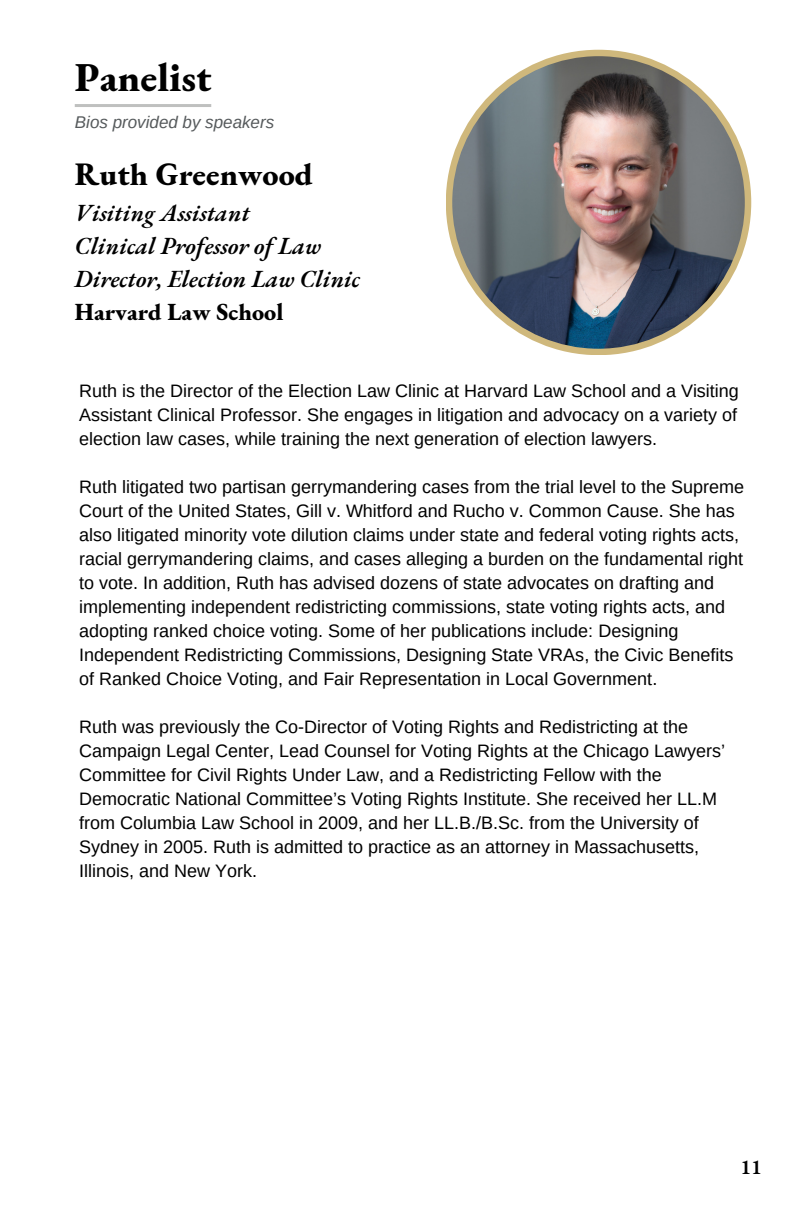
<style>
.page{position:relative;width:792px;height:1224px;background:#fff}
.page>*{position:absolute;margin:0;border:0;box-sizing:border-box;transform-origin:0 0}
.t1{font:800 40px "EB Garamond";color:#000}
.t2{font:800 32px "EB Garamond";color:#000}
.t3{font:italic 600 24px "EB Garamond";color:#000}
.t4{font:800 24px "EB Garamond";color:#000}
.t5{font:600 20.8px "EB Garamond";color:#000}
.t6{font:18px/24px "Arimo";color:#000}
.t7{font:italic 17px "Arimo";color:#565a5c}
</style>
<div class="page">
<div style="left:446px;top:50px;width:305px;height:305px;background:#cfb87c;border-radius:50%"></div>
<img style="left:452px;top:56px;width:293px;height:293px;border-radius:50%">
<hr style="left:75px;top:104px;width:136px;height:3px;background:#a2a4a3">
<p class="t1" style="left:75px;top:50px;width:138px">Panelist</p>
<p class="t7" style="left:75px;top:112px;width:201px">Bios provided by speakers</p>
<p class="t2" style="left:75px;top:153px;width:239px">Ruth Greenwood</p>
<p class="t3" style="left:75px;top:197px;width:176px">Visiting Assistant</p>
<p class="t3" style="left:75px;top:230px;width:248px">Clinical Professor of Law</p>
<p class="t3" style="left:75px;top:263px;width:287px">Director, Election Law Clinic</p>
<p class="t4" style="left:75px;top:296px;width:210px">Harvard Law School</p>
<p class="t6" style="left:79px;top:379px;width:661px;text-align:justify">Ruth is the Director of the Election Law Clinic at Harvard Law School and a Visiting Assistant Clinical Professor. She engages in litigation and advocacy on a variety of election law cases, while training the next generation of election lawyers.</p>
<p class="t6" style="left:79px;top:475px;width:666px">Ruth litigated two partisan gerrymandering cases from the trial level to the Supreme Court of the United States, Gill v. Whitford and Rucho v. Common Cause. She has also litigated minority vote dilution claims under state and federal voting rights acts, racial gerrymandering claims, and cases alleging a burden on the fundamental right to vote. In addition, Ruth has advised dozens of state advocates on drafting and implementing independent redistricting commissions, state voting rights acts, and adopting ranked choice voting. Some of her publications include: Designing Independent Redistricting Commissions, Designing State VRAs, the Civic Benefits of Ranked Choice Voting, and Fair Representation in Local Government.</p>
<p class="t6" style="left:79px;top:715px;width:647px">Ruth was previously the Co-Director of Voting Rights and Redistricting at the Campaign Legal Center, Lead Counsel for Voting Rights at the Chicago Lawyers’ Committee for Civil Rights Under Law, and a Redistricting Fellow with the Democratic National Committee’s Voting Rights Institute. She received her LL.M from Columbia Law School in 2009, and her LL.B./B.Sc. from the University of Sydney in 2005. Ruth is admitted to practice as an attorney in Massachusetts, Illinois, and New York.</p>
<p class="t5" style="left:741px;top:1153px;width:23px">11</p>
</div>
